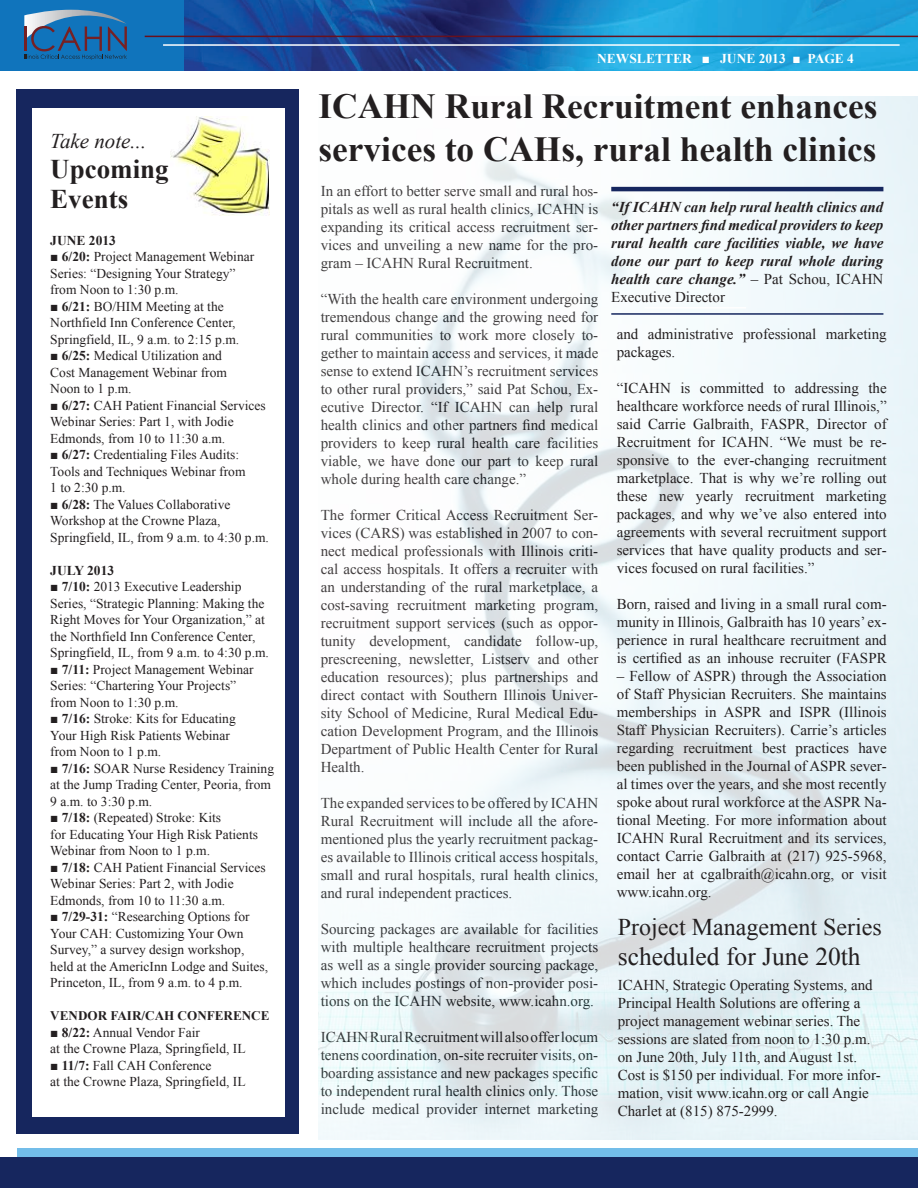
<style>
.page{position:relative;width:918px;height:1188px;background:#fff}
.page>*{position:absolute;margin:0;border:0;box-sizing:border-box;transform-origin:0 0}
.t1{font:700 35.25px "Times New Roman";color:#231f20}
.t2{font:700 27px "Times New Roman";color:#231f20}
.t3{font:25.5px "Times New Roman";color:#231f20}
.t4{font:24px "Times New Roman";color:#231f20}
.t5{font:italic 21px "Times New Roman";color:#231f20}
.t6{font:15px/18px "Times New Roman";color:#231f20;text-align:justify}
.t7{font:italic 700 15px/18px "Times New Roman";color:#231f20;text-align:justify}
.t8{font:13.5px/16.5px "Times New Roman";color:#231f20}
.t9{font:700 13.5px "Times New Roman";color:#fff}
.t10{font:700 13.5px "Times New Roman";color:#231f20}
.t11{font:700 13.2px "Times New Roman";color:#231f20}
.s1{font-weight:700}
.s2{font-weight:400;font-style:normal}
</style>
<div class="page">
<div style="left:17px;top:1148px;width:901px;height:36px;background:#73bde9"></div>
<div style="left:0;top:1158px;width:918px;height:30px;background:#16265e"></div>
<div style="left:0;top:0;width:918px;height:70px;background:#1074bc"></div>
<img style="left:185px;top:0;width:733px;height:70px">
<svg style="left:24px;top:9px;width:103px;height:51px"></svg>
<hr style="left:145px;top:36px;width:773px;height:1px;background:#68101d">
<hr style="left:163px;top:44px;width:737px;height:2px;background:#fff">
<div style="left:16px;top:90px;width:283px;height:1044px;background:#16265e"></div>
<div style="left:32px;top:108px;width:253px;height:1009px;background:#fff"></div>
<img style="left:170px;top:117px;width:100px;height:99px">
<img style="left:319px;top:96px;width:599px;height:1043px">
<hr style="left:645px;top:307px;width:101px;height:2px;background:#fff">
<hr style="left:611px;top:187px;width:272px;height:4px;background:#16275f">
<hr style="left:611px;top:313px;width:272px;height:2px;background:#16275f">
<p class="t5" style="left:50px;top:127px;width:98px">Take note...</p>
<p class="t2" style="left:50px;top:151px;width:120px">Upcoming</p>
<p class="t2" style="left:50px;top:181px;width:80px">Events</p>
<p class="t10" style="left:50px;top:231px;width:67px">JUNE 2013</p>
<p class="t8" style="left:50px;top:248px;width:206px">■ <span class="s1">6/20:</span> Project Management Webinar<br>Series: “Designing Your Strategy”</p>
<p class="t8" style="left:50px;top:281px;width:130px">from Noon to 1:30 p.m.</p>
<p class="t8" style="left:50px;top:298px;width:175px">■ <span class="s1">6/21:</span> BO/HIM Meeting at the</p>
<p class="t8" style="left:50px;top:314px;width:191px">Northfield Inn Conference Center,<br>Springfield, IL, 9 a.m. to 2:15 p.m.</p>
<p class="t8" style="left:50px;top:347px;width:173px">■ <span class="s1">6/25:</span> Medical Utilization and</p>
<p class="t8" style="left:50px;top:364px;width:178px">Cost Management Webinar from</p>
<p class="t8" style="left:50px;top:380px;width:83px">Noon to 1 p.m.</p>
<p class="t8" style="left:50px;top:397px;width:217px">■ <span class="s1">6/27:</span> CAH Patient Financial Services<br>Webinar Series: Part 1, with Jodie</p>
<p class="t8" style="left:50px;top:430px;width:176px">Edmonds, from 10 to 11:30 a.m.</p>
<p class="t8" style="left:50px;top:446px;width:190px">■ <span class="s1">6/27:</span> Credentialing Files Audits:</p>
<p class="t8" style="left:50px;top:463px;width:197px">Tools and Techniques Webinar from</p>
<p class="t8" style="left:50px;top:479px;width:77px">1 to 2:30 p.m.</p>
<p class="t8" style="left:50px;top:496px;width:182px">■ <span class="s1">6/28:</span> The Values Collaborative</p>
<p class="t8" style="left:50px;top:512px;width:172px">Workshop at the Crowne Plaza,</p>
<p class="t8" style="left:50px;top:529px;width:220px">Springfield, IL, from 9 a.m. to 4:30 p.m.</p>
<p class="t10" style="left:50px;top:561px;width:65px">JULY 2013</p>
<p class="t8" style="left:50px;top:578px;width:220px">■ <span class="s1">7/10:</span> 2013 Executive Leadership Series, “Strategic Planning: Making the Right Moves for Your Organization,” at the Northfield Inn Conference Center, Springfield, IL, from 9 a.m. to 4:30 p.m.</p>
<p class="t8" style="left:50px;top:661px;width:205px">■ <span class="s1">7/11:</span> Project Management Webinar<br>Series: “Chartering Your Projects”</p>
<p class="t8" style="left:50px;top:694px;width:130px">from Noon to 1:30 p.m.</p>
<p class="t8" style="left:50px;top:710px;width:187px">■ <span class="s1">7/16:</span> Stroke: Kits for Educating</p>
<p class="t8" style="left:50px;top:727px;width:181px">Your High Risk Patients Webinar</p>
<p class="t8" style="left:50px;top:743px;width:112px">from Noon to 1 p.m.</p>
<p class="t8" style="left:50px;top:760px;width:225px">■ <span class="s1">7/16:</span> SOAR Nurse Residency Training at the Jump Trading Center, Peoria, from<br>9 a.m. to 3:30 p.m.</p>
<p class="t8" style="left:50px;top:809px;width:172px">■ <span class="s1">7/18:</span> (Repeated) Stroke: Kits</p>
<p class="t8" style="left:50px;top:826px;width:209px">for Educating Your High Risk Patients<br>Webinar from Noon to 1 p.m.</p>
<p class="t8" style="left:50px;top:859px;width:217px">■ <span class="s1">7/18:</span> CAH Patient Financial Services<br>Webinar Series: Part 2, with Jodie</p>
<p class="t8" style="left:50px;top:892px;width:176px">Edmonds, from 10 to 11:30 a.m.</p>
<p class="t8" style="left:50px;top:908px;width:219px">■ <span class="s1">7/29-31:</span> “Researching Options for Your CAH: Customizing Your Own Survey,” a survey design workshop, held at the AmericInn Lodge and Suites, Princeton, IL, from 9 a.m. to 4 p.m.</p>
<p class="t11" style="left:50px;top:1007px;width:221px">VENDOR FAIR/CAH CONFERENCE</p>
<p class="t8" style="left:50px;top:1024px;width:151px">■ <span class="s1">8/22:</span> Annual Vendor Fair</p>
<p class="t8" style="left:50px;top:1040px;width:197px">at the Crowne Plaza, Springfield, IL</p>
<p class="t8" style="left:50px;top:1057px;width:163px">■ <span class="s1">11/7:</span> Fall CAH Conference</p>
<p class="t8" style="left:50px;top:1073px;width:197px">at the Crowne Plaza, Springfield, IL</p>
<p class="t9" style="left:597px;top:49px;width:258px">NEWSLETTER ■ JUNE 2013 ■ PAGE 4</p>
<p class="t1" style="left:319px;top:82px;width:561px">ICAHN Rural Recruitment enhances</p>
<p class="t1" style="left:319px;top:125px;width:560px">services to CAHs, rural health clinics</p>
<p class="t7" style="left:611px;top:198px;width:274px">“If ICAHN can help rural health clinics and other partners find medical providers to keep rural health care facilities viable, we have done our part to keep rural whole during health care change.” <span class="s2">– Pat Schou, ICAHN Executive Director</span></p>
<p class="t6" style="left:617px;top:325px;width:272px">and administrative professional marketing packages.</p>
<p class="t6" style="left:617px;top:379px;width:272px">“ICAHN is committed to addressing the healthcare workforce needs of rural Illinois,” said Carrie Galbraith, FASPR, Director of Recruitment for ICAHN. “We must be re&shy;sponsive to the ever-changing recruitment marketplace. That is why we’re rolling out these new yearly recruitment marketing packages, and why we’ve also entered into agreements with several recruitment support services that have quality products and ser&shy;vices focused on rural facilities.”</p>
<p class="t6" style="left:617px;top:595px;width:272px">Born, raised and living in a small rural com&shy;munity in Illinois, Galbraith has 10 years’ ex&shy;perience in rural healthcare recruitment and is certified as an inhouse recruiter (FASPR</p>
<p class="t6" style="left:617px;top:667px;width:272px">– Fellow of ASPR) through the Association of Staff Physician Recruiters. She maintains memberships in ASPR and ISPR (Illinois Staff Physician Recruiters). Carrie’s articles regarding recruitment best practices have been published in the Journal of ASPR sever&shy;al times over the years, and she most recently spoke about rural workforce at the ASPR Na&shy;tional Meeting. For more information about ICAHN Rural Recruitment and its services, contact Carrie Galbraith at (217) 925-5968, email her at cgalbraith@icahn.org, or visit www.icahn.org.</p>
<p class="t4" style="left:618px;top:910px;width:265px">Project Management Series</p>
<p class="t3" style="left:618px;top:940px;width:244px">scheduled for June 20th</p>
<p class="t6" style="left:618px;top:976px;width:265px;text-align:left">ICAHN, Strategic Operating Systems, and Principal Health Solutions are offering a project management webinar series. The sessions are slated from noon to 1:30 p.m. on June 20th, July 11th, and August 1st.<br>Cost is $150 per individual. For more infor&shy;mation, visit www.icahn.org or call Angie Charlet at (815) 875-2999.</p>
<p class="t6" style="left:321px;top:182px;width:279px">In an effort to better serve small and rural hos&shy;pitals as well as rural health clinics, ICAHN is expanding its critical access recruitment ser&shy;vices and unveiling a new name for the pro&shy;gram – ICAHN Rural Recruitment.</p>
<p class="t6" style="left:321px;top:290px;width:279px">“With the health care environment undergoing tremendous change and the growing need for rural communities to work more closely to&shy;gether to maintain access and services, it made sense to extend ICAHN’s recruitment services to other rural providers,” said Pat Schou, Ex&shy;ecutive Director. “If ICAHN can help rural health clinics and other partners find medical providers to keep rural health care facilities viable, we have done our part to keep rural whole during health care change.”</p>
<p class="t6" style="left:321px;top:506px;width:279px">The former Critical Access Recruitment Ser&shy;vices (CARS) was established in 2007 to con&shy;nect medical professionals with Illinois criti&shy;cal access hospitals. It offers a recruiter with an understanding of the rural marketplace, a cost-saving recruitment marketing program, recruitment support services (such as oppor&shy;tunity development, candidate follow-up, prescreening, newsletter, Listserv and other education resources); plus partnerships and direct contact with Southern Illinois Univer&shy;sity School of Medicine, Rural Medical Edu&shy;cation Development Program, and the Illinois Department of Public Health Center for Rural Health.</p>
<p class="t6" style="left:321px;top:794px;width:279px">The expanded services to be offered by ICAHN Rural Recruitment will include all the afore&shy;mentioned plus the yearly recruitment packag&shy;es available to Illinois critical access hospitals, small and rural hospitals, rural health clinics, and rural independent practices.</p>
<p class="t6" style="left:321px;top:920px;width:279px">Sourcing packages are available for facilities with multiple healthcare recruitment projects as well as a single provider sourcing package, which includes postings of non-provider posi&shy;tions on the ICAHN website, www.icahn.org.</p>
<p class="t6" style="left:321px;top:1028px;width:279px">ICAHN Rural Recruitment will also offer locum tenens coordination, on-site recruiter visits, on&shy;boarding assistance and new packages specific to independent rural health clinics only. Those include medical provider internet marketing</p>
</div>
